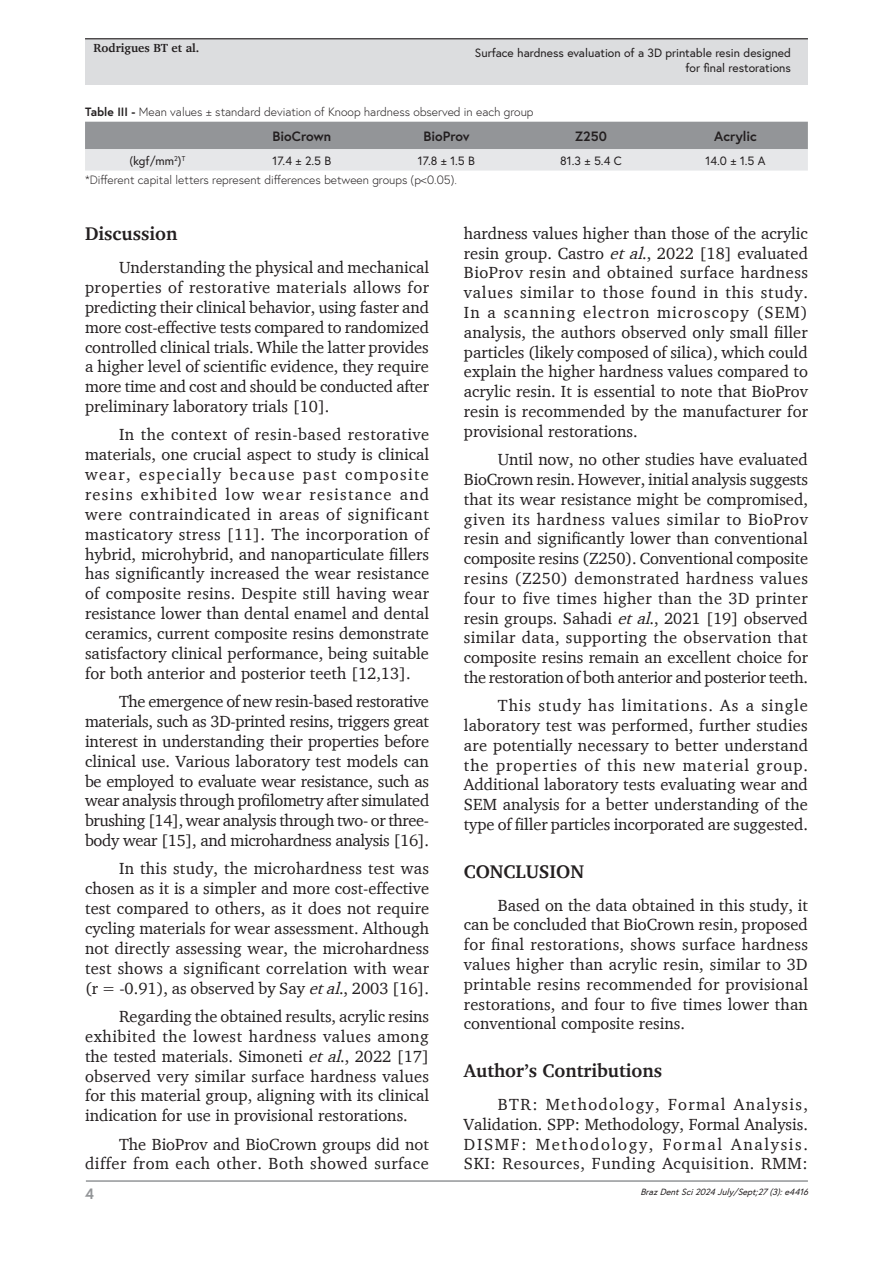
<style>
.page{position:relative;width:893px;height:1263px;background:#fff}
.page>*{position:absolute;margin:0;border:0;box-sizing:border-box;transform-origin:0 0}
.fnAuthor-notesContri{font:700 18.75px "Charter";color:#231f20}
.Heading1{font:700 18.75px "Charter";color:#231f20}
.Paragraph{font:16.5px/19.8px "Charter";color:#231f20;text-align:justify}
.fnAuthor-notesContri-2{font:16.5px/19.8px "Charter";letter-spacing:.04em;color:#231f20;text-align:justify}
.Paragraph-2{font:16.5px/19.8px "Charter";letter-spacing:.03em;color:#231f20;text-align:right}
.t1{font:700 15px "Europa";color:#939598}
.TableHead{font:700 13.5px "Europa";color:#231f20}
.TableBody{font:12px/14.4px "Europa";color:#231f20;text-align:right}
.TableTitle{font:300 12px "Europa";color:#231f20}
.TableFootnote{font:300 12px "Europa";color:#231f20}
.t2{font:700 12px "Charter";color:#231f20}
.t3{font:italic 9px "Europa";color:#231f20}
.s1{font-weight:700}
.s2{font-style:italic}
</style>
<div class="page">
<hr style="left:86px;top:1180px;width:722px;height:2px;background:#939598">
<div style="left:85px;top:39px;width:723px;height:46px;background:#dcdddf"></div>
<hr style="left:85px;top:38px;width:723px;height:1px;background:#231f20">
<svg style="left:85px;top:122px;width:723px;height:49px;background:#b8b9bc"></svg>
<p class="t2" style="left:94px;top:41px;width:107px">Rodrigues BT et al.</p>
<p class="TableBody" style="left:475px;top:46px;width:318px">Surface hardness evaluation of a 3D printable resin designed for final restorations</p>
<p class="TableTitle" style="left:85px;top:104px;width:450px"><span class="s1">Table III -</span> Mean values ± standard deviation of Knoop hardness observed in each group</p>
<p class="TableHead" style="left:273px;top:127px;width:60px">BioCrown</p>
<p class="TableHead" style="left:423px;top:127px;width:48px">BioProv</p>
<p class="TableHead" style="left:575px;top:127px;width:33px">Z250</p>
<p class="TableHead" style="left:714px;top:127px;width:44px">Acrylic</p>
<p class="TableBody" style="left:129px;top:153px;width:57px">(kgf/mm<sup>2</sup>)<sup>T</sup></p>
<p class="TableBody" style="left:273px;top:153px;width:60px">17.4 ± 2.5 B</p>
<p class="TableBody" style="left:418px;top:153px;width:59px">17.8 ± 1.5 B</p>
<p class="TableBody" style="left:560px;top:153px;width:63px">81.3 ± 5.4 C</p>
<p class="TableBody" style="left:706px;top:153px;width:62px">14.0 ± 1.5 A</p>
<p class="TableFootnote" style="left:85px;top:172px;width:374px">*Different capital letters represent differences between groups (p&lt;0.05).</p>
<p class="Heading1" style="left:85px;top:222px;width:94px">Discussion</p>
<p class="Paragraph" style="left:85px;top:257px;width:346px;text-indent:34px">Understanding the physical and mechanical properties of restorative materials allows for predicting their clinical behavior, using faster and more cost-effective tests compared to randomized controlled clinical trials. While the latter provides a higher level of scientific evidence, they require more time and cost and should be conducted after preliminary laboratory trials [10].</p>
<p class="Paragraph" style="left:85px;top:425px;width:346px;text-indent:34px">In the context of resin-based restorative materials, one crucial aspect to study is clinical wear, especially because past composite resins exhibited low wear resistance and were contraindicated in areas of significant masticatory stress [11]. The incorporation of hybrid, microhybrid, and nanoparticulate fillers has significantly increased the wear resistance of composite resins. Despite still having wear resistance lower than dental enamel and dental ceramics, current composite resins demonstrate satisfactory clinical performance, being suitable for both anterior and posterior teeth [12,13].</p>
<p class="Paragraph" style="left:85px;top:691px;width:346px;text-indent:34px">The emergence of new resin-based restorative materials, such as 3D-printed resins, triggers great interest in understanding their properties before clinical use. Various laboratory test models can be employed to evaluate wear resistance, such as wear analysis through profilometry after simulated brushing [14], wear analysis through two- or three&shy;body wear [15], and microhardness analysis [16].</p>
<p class="Paragraph" style="left:85px;top:858px;width:346px;text-indent:34px">In this study, the microhardness test was chosen as it is a simpler and more cost-effective test compared to others, as it does not require cycling materials for wear assessment. Although not directly assessing wear, the microhardness test shows a significant correlation with wear (r = -0.91), as observed by Say <span class="s2">etal</span>., 2003 [16].</p>
<p class="Paragraph" style="left:85px;top:1006px;width:345px;text-indent:34px">Regarding the obtained results, acrylic resins exhibited the lowest hardness values among the tested materials. Simoneti <span class="s2">etal</span>., 2022 [17] observed very similar surface hardness values for this material group, aligning with its clinical indication for use in provisional restorations.</p>
<p class="Paragraph-2" style="left:85px;top:1134px;width:345px">The BioProv and BioCrown groups did not differ from each other. Both showed surface</p>
<p class="Paragraph" style="left:464px;top:223px;width:346px">hardness values higher than those of the acrylic resin group. Castro <span class="s2">etal</span>., 2022 [18] evaluated BioProv resin and obtained surface hardness values similar to those found in this study.<br>In a scanning electron microscopy (SEM) analysis, the authors observed only small filler particles (likely composed of silica), which could explain the higher hardness values compared to acrylic resin. It is essential to note that BioProv resin is recommended by the manufacturer for provisional restorations.</p>
<p class="Paragraph" style="left:464px;top:449px;width:346px;text-indent:34px">Until now, no other studies have evaluated BioCrown resin. However, initial analysis suggests that its wear resistance might be compromised, given its hardness values similar to BioProv resin and significantly lower than conventional composite resins (Z250). Conventional composite resins (Z250) demonstrated hardness values four to five times higher than the 3D printer resin groups. Sahadi <span class="s2">etal</span>., 2021 [19] observed similar data, supporting the observation that composite resins remain an excellent choice for the restoration of both anterior and posterior teeth.</p>
<p class="Paragraph" style="left:464px;top:695px;width:346px;text-indent:34px">This study has limitations. As a single laboratory test was performed, further studies are potentially necessary to better understand the properties of this new material group.<br>Additional laboratory tests evaluating wear and SEM analysis for a better understanding of the type of filler particles incorporated are suggested.</p>
<p class="Heading1" style="left:464px;top:860px;width:122px">CONCLUSION</p>
<p class="Paragraph" style="left:464px;top:895px;width:346px;text-indent:34px">Based on the data obtained in this study, it can be concluded that BioCrown resin, proposed for final restorations, shows surface hardness values higher than acrylic resin, similar to 3D printable resins recommended for provisional restorations, and four to five times lower than conventional composite resins.</p>
<p class="fnAuthor-notesContri" style="left:464px;top:1059px;width:200px">Author’s Contributions</p>
<p class="fnAuthor-notesContri-2" style="left:464px;top:1094px;width:346px;text-indent:34px">BTR: Methodology, Formal Analysis, Validation. SPP: Methodology, Formal Analysis.<br>DISMF: Methodology, Formal Analysis.<br>SKI: Resources, Funding Acquisition. RMM:</p>
<p class="t1" style="left:85px;top:1184px;width:10px">4</p>
<p class="t3" style="left:640px;top:1185px;width:172px">BrazDentSci2024July/Sept;27(3):e4416</p>
</div>
